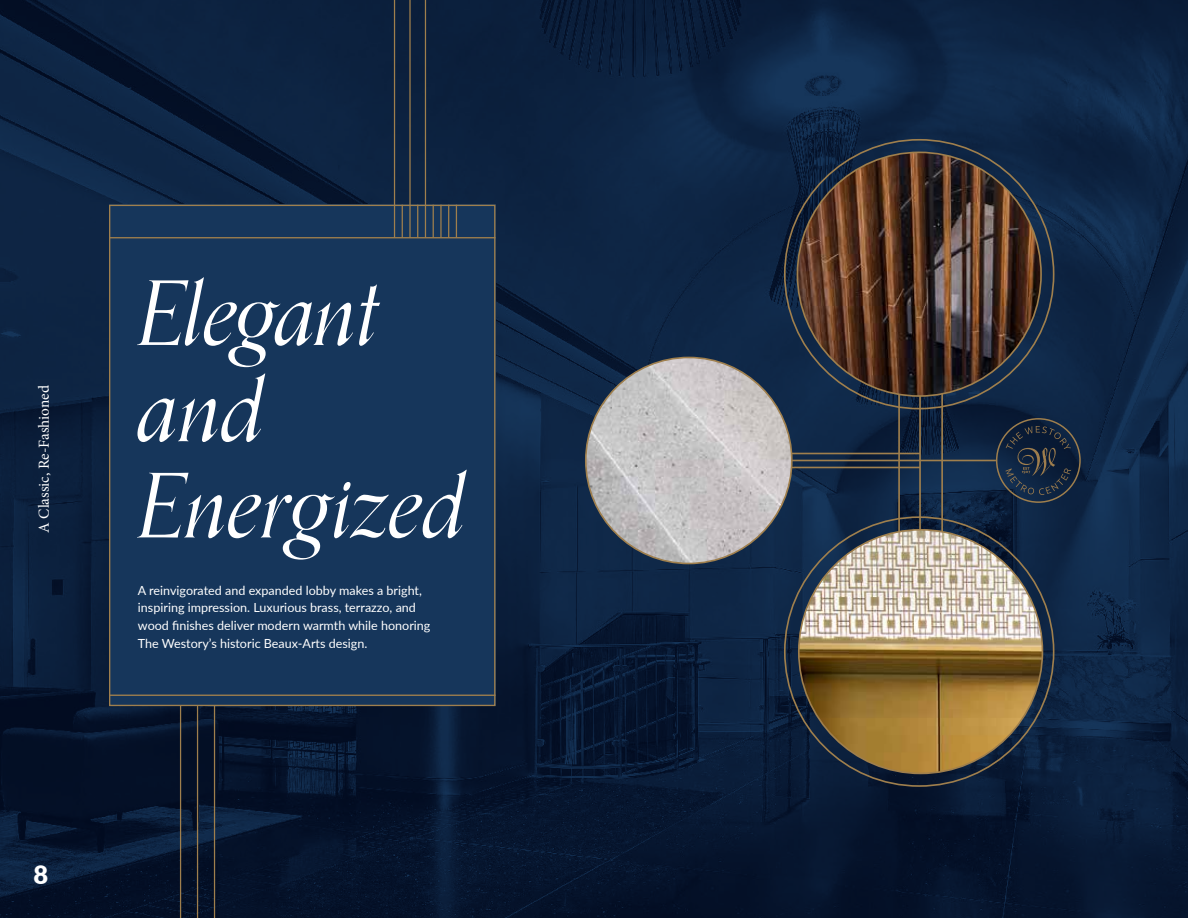
<style>
.page{position:relative;width:1188px;height:918px;background:#fff}
.page>*{position:absolute;margin:0;border:0;box-sizing:border-box;transform-origin:0 0}
.t1{font:italic 88.95px/96.3px "Orpheus Pro";color:#fff}
.t2{font:900 25.5px "Lato";color:#fff}
.t3{font:15.3px "Minion Pro";letter-spacing:-.005em;color:#fff}
.t4{font:12.6px/17.5px "Lato";color:#fff}
</style>
<div class="page">
<img style="left:0;top:0;width:1188px;height:918px">
<hr style="left:941px;top:390px;width:2px;height:142px;background:#9f7f4d">
<hr style="left:919px;top:392px;width:2px;height:138px;background:#9f7f4d">
<hr style="left:898px;top:390px;width:2px;height:142px;background:#9f7f4d">
<img style="left:797px;top:152px;width:244px;height:244px;border-radius:122px">
<img style="left:799px;top:530px;width:243px;height:243px;border-radius:122px">
<div style="left:109px;top:205px;width:386px;height:501px;background:#16365b"></div>
<hr style="left:109px;top:237px;width:386px;height:1px;background:#9f7f4d">
<hr style="left:425px;top:0;width:1px;height:238px;background:#9f7f4d">
<hr style="left:394px;top:0;width:1px;height:238px;background:#9f7f4d">
<hr style="left:433px;top:205px;width:1px;height:33px;background:#9f7f4d">
<hr style="left:402px;top:205px;width:1px;height:33px;background:#9f7f4d">
<hr style="left:440px;top:205px;width:2px;height:33px;background:#9f7f4d">
<hr style="left:409px;top:0;width:2px;height:238px;background:#9f7f4d">
<hr style="left:448px;top:205px;width:1px;height:33px;background:#9f7f4d">
<hr style="left:417px;top:205px;width:1px;height:33px;background:#9f7f4d">
<hr style="left:456px;top:205px;width:1px;height:33px;background:#9f7f4d">
<hr style="left:109px;top:695px;width:386px;height:1px;background:#9f7f4d">
<hr style="left:777px;top:453px;width:143px;height:1px;background:#9f7f4d">
<hr style="left:792px;top:460px;width:204px;height:1px;background:#9f7f4d">
<hr style="left:777px;top:467px;width:143px;height:1px;background:#9f7f4d">
<img style="left:586px;top:357px;width:206px;height:206px;border-radius:103px">
<hr style="left:214px;top:706px;width:1px;height:212px;background:#9f7f4d">
<hr style="left:180px;top:706px;width:1px;height:212px;background:#9f7f4d">
<hr style="left:197px;top:706px;width:1px;height:212px;background:#9f7f4d">
<svg style="left:1005px;top:426px;width:66px;height:69px;background:#1d2b3e"></svg>
<p class="t3" style="left:34px;top:533px;width:149px;rotate:-90deg">A Classic, Re-Fashioned</p>
<h2 class="t2" style="left:34px;top:856px;width:16px">8</h2>
<h1 class="t1" style="left:138px;top:268px;width:330px">Elegant and<br>Energized</h1>
<p class="t4" style="left:138px;top:581px;width:294px">A reinvigorated and expanded lobby makes a bright, inspiring impression. Luxurious brass, terrazzo, and wood finishes deliver modern warmth while honoring The Westory’s historic Beaux-Arts design.</p>
</div>
